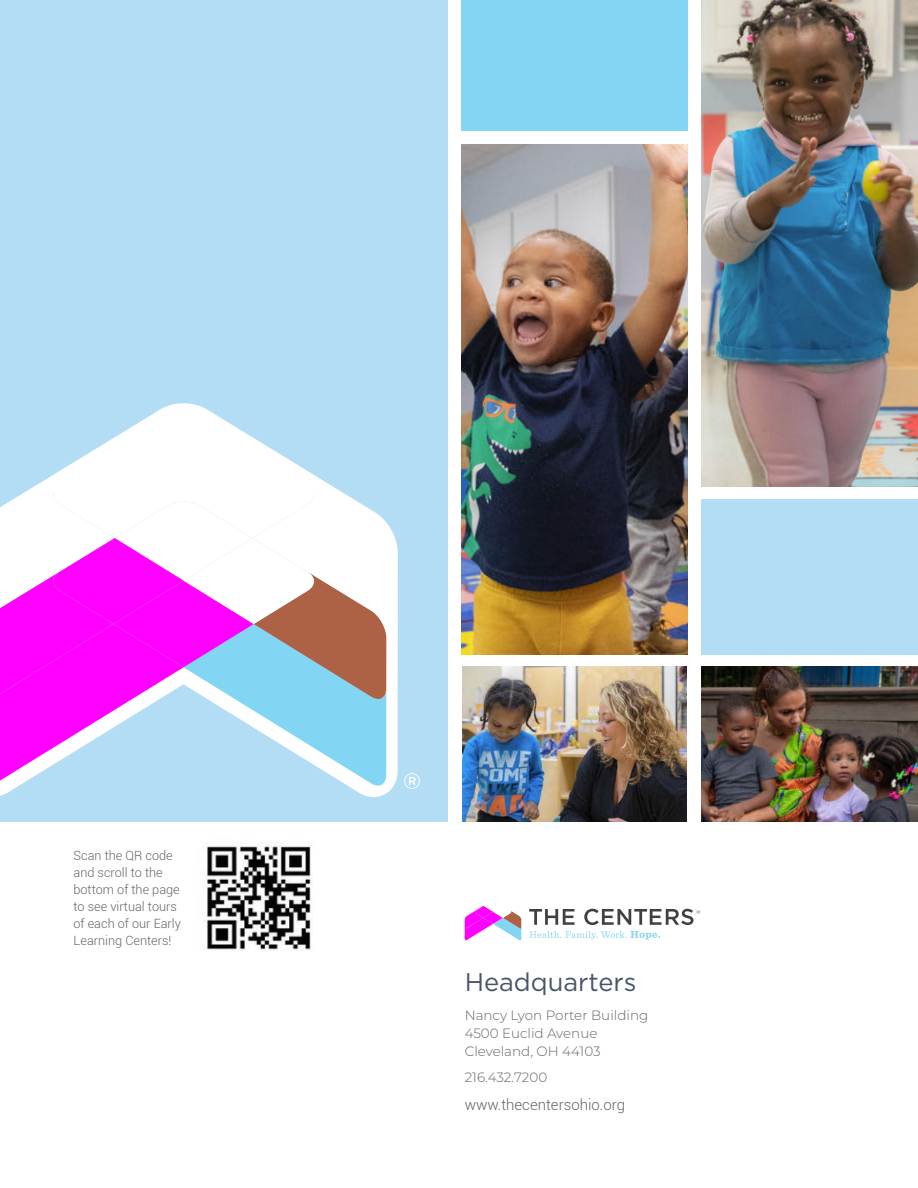
<style>
.page{position:relative;width:918px;height:1188px;background:#fff}
.page>*{position:absolute;margin:0;border:0;box-sizing:border-box;transform-origin:0 0}
.t1{font:44.85px "Gotham";color:#fff}
.t2{font:25.5px "Gotham";color:#455568}
.t3{font:300 15px "Roboto";color:#656568}
.t4{font:300 13.5px/18px "Montserrat";color:#656568}
.t5{font:300 12.75px/17px "Roboto";color:#656568}
</style>
<div class="page">
<img style="left:206px;top:843px;width:107px;height:108px">
<img style="left:461px;top:144px;width:227px;height:510px">
<div style="left:0;top:0;width:448px;height:822px;background:#b3ddf5"></div>
<img style="left:463px;top:667px;width:224px;height:155px">
<img style="left:701px;top:667px;width:217px;height:155px">
<div style="left:701px;top:499px;width:217px;height:155px;background:#b3ddf5"></div>
<svg style="left:529px;top:909px;width:46px;height:16px"></svg>
<svg style="left:530px;top:931px;width:130px;height:8px"></svg>
<svg style="left:464px;top:906px;width:58px;height:35px"></svg>
<svg style="left:584px;top:909px;width:116px;height:16px"></svg>
<div style="left:461px;top:0;width:227px;height:130px;background:#84d5f4"></div>
<svg style="left:0;top:403px;width:398px;height:394px"></svg>
<svg style="left:0;top:415px;width:386px;height:371px"></svg>
<img style="left:701px;top:0;width:217px;height:487px">
<p class="t5" style="left:74px;top:848px;width:109px">Scan the QR code and scroll to the bottom of the page to see virtual tours of each of our Early<br>Learning Centers!</p>
<h1 class="t1" style="left:403px;top:769px;width:20px">®</h1>
<h2 class="t2" style="left:465px;top:971px;width:173px">Headquarters</h2>
<p class="t4" style="left:465px;top:1007px;width:185px">Nancy Lyon Porter Building<br>4500 Euclid Avenue<br>Cleveland, OH 44103</p>
<p class="t4" style="left:465px;top:1069px;width:84px">216.432.7200</p>
<p class="t3" style="left:465px;top:1099px;width:162px">www.thecentersohio.org</p>
</div>
